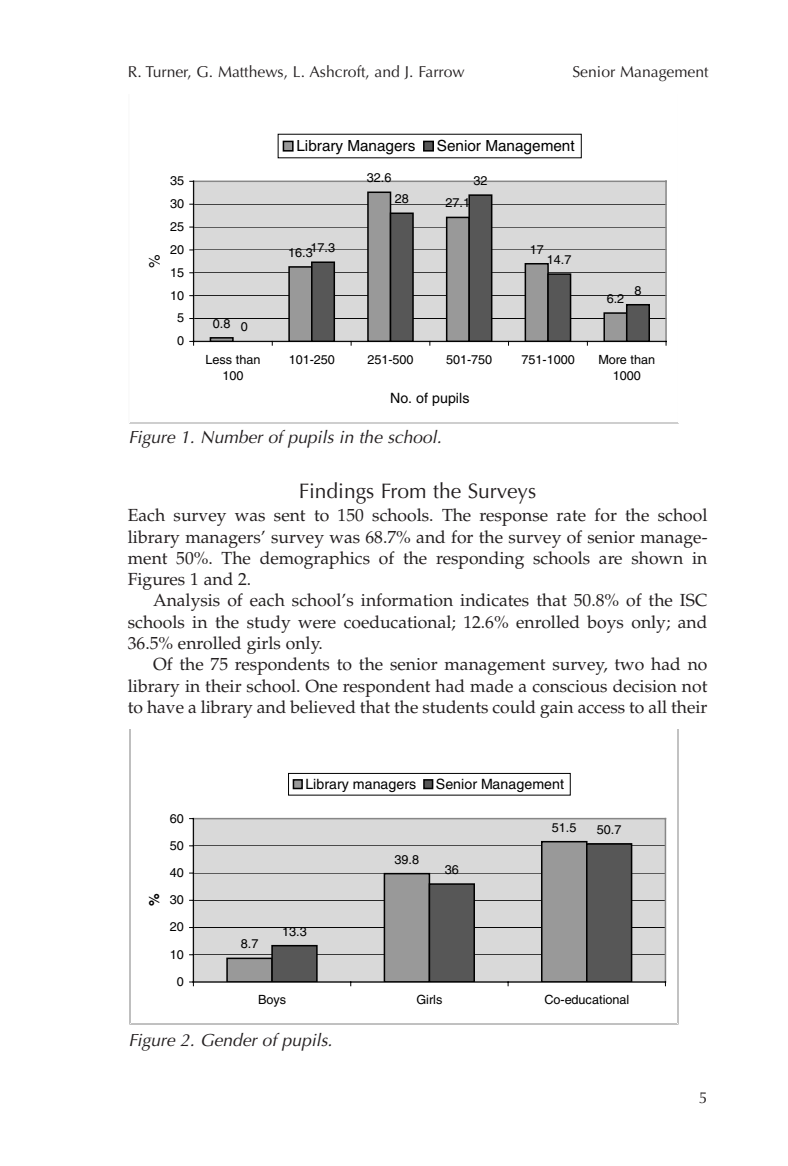
<style>
.page{position:relative;width:788px;height:1166px;background:#fff}
.page>*{position:absolute;margin:0;border:0;box-sizing:border-box;transform-origin:0 0}
.t1{font:21px "Optima";color:#231f20}
.t2{font:17.5px/21.3px "Palatino";color:#231f20;text-align:justify}
.t3{font:italic 17.5px "Optima";color:#231f20}
.t4{font:15.75px "Optima";color:#231f20}
.t5{font:15.22px "Helvetica+FEJDZK";color:#000}
.t6{font:14.17px "Helvetica+WVFWAV";letter-spacing:.005em;color:#000}
.t7{font:14.17px "Helvetica+FEJDZK";letter-spacing:.005em;color:#000}
.t8{font:14.17px "Helvetica Bold+DXNLOR";color:#000}
.t9{font:12.6px/16.1px "Helvetica+FEJDZK";letter-spacing:-.005em;color:#000;text-align:center}
.t10{font:12.6px "Helvetica+WVFWAV";letter-spacing:-.005em;color:#000}
</style>
<div class="page">
<svg style="left:130px;top:133px;width:548px;height:290px"></svg>
<svg style="left:130px;top:729px;width:548px;height:295px"></svg>
<p class="t4" style="left:128px;top:65px;width:338px">R. Turner, G. Matthews, L. Ashcroft, and J. Farrow</p>
<p class="t4" style="left:572px;top:65px;width:138px">Senior Management</p>
<p class="t5" style="left:145px;top:268px;width:15px;rotate:-90deg">%</p>
<p class="t9" style="left:170px;top:173px;width:16px">35</p>
<p class="t9" style="left:170px;top:196px;width:16px">30</p>
<p class="t9" style="left:170px;top:219px;width:16px">25</p>
<p class="t9" style="left:170px;top:241px;width:16px">20</p>
<p class="t9" style="left:170px;top:264px;width:16px">15</p>
<p class="t9" style="left:170px;top:287px;width:16px">10</p>
<p class="t9" style="left:177px;top:310px;width:9px">5</p>
<p class="t9" style="left:177px;top:333px;width:9px">0</p>
<p class="t5" style="left:296px;top:137px;width:120px">Library Managers</p>
<p class="t5" style="left:437px;top:137px;width:139px">Senior Management</p>
<p class="t9" style="left:213px;top:315px;width:19px">0.8</p>
<p class="t9" style="left:241px;top:319px;width:9px">0</p>
<p class="t9" style="left:310px;top:240px;width:26px">17.3</p>
<p class="t9" style="left:288px;top:244px;width:26px">16.3</p>
<p class="t9" style="left:367px;top:170px;width:26px">32.6</p>
<p class="t9" style="left:394px;top:191px;width:16px">28</p>
<p class="t9" style="left:473px;top:173px;width:16px">32</p>
<p class="t9" style="left:445px;top:195px;width:26px">27.1</p>
<p class="t9" style="left:529px;top:241px;width:16px">17</p>
<p class="t9" style="left:547px;top:252px;width:26px">14.7</p>
<p class="t9" style="left:606px;top:290px;width:19px">6.2</p>
<p class="t9" style="left:634px;top:282px;width:9px">8</p>
<p class="t9" style="left:205px;top:351px;width:57px">Less than<br>100</p>
<p class="t9" style="left:289px;top:351px;width:48px">101-250</p>
<p class="t9" style="left:367px;top:351px;width:48px">251-500</p>
<p class="t9" style="left:446px;top:351px;width:48px">501-750</p>
<p class="t9" style="left:521px;top:351px;width:55px">751-1000</p>
<p class="t9" style="left:598px;top:351px;width:58px">More than<br>1000</p>
<p class="t7" style="left:390px;top:390px;width:81px">No. of pupils</p>
<p class="t3" style="left:128px;top:429px;width:318px">Figure 1. Number of pupils in the school.</p>
<p class="t1" style="left:299px;top:482px;width:239px">Findings From the Surveys</p>
<p class="t2" style="left:128px;top:506px;width:581px">Each survey was sent to 150 schools. The response rate for the school library managers’ survey was 68.7% and for the survey of senior manage&shy;ment 50%. The demographics of the responding schools are shown in Figures 1 and 2.</p>
<p class="t2" style="left:128px;top:592px;width:581px;text-indent:25px">Analysis of each school’s information indicates that 50.8% of the ISC schools in the study were coeducational; 12.6% enrolled boys only; and 36.5% enrolled girls only.</p>
<p class="t2" style="left:128px;top:655px;width:581px;text-indent:25px">Of the 75 respondents to the senior management survey, two had no library in their school. One respondent had made a conscious decision not to have a library and believed that the students could gain access to all their</p>
<p class="t8" style="left:149px;top:906px;width:14px;rotate:-90deg">%</p>
<p class="t10" style="left:170px;top:813px;width:16px">60</p>
<p class="t10" style="left:170px;top:840px;width:16px">50</p>
<p class="t10" style="left:170px;top:867px;width:16px">40</p>
<p class="t10" style="left:170px;top:895px;width:16px">30</p>
<p class="t10" style="left:170px;top:922px;width:16px">20</p>
<p class="t10" style="left:170px;top:949px;width:16px">10</p>
<p class="t10" style="left:177px;top:976px;width:9px">0</p>
<p class="t10" style="left:241px;top:939px;width:19px">8.7</p>
<p class="t6" style="left:305px;top:779px;width:112px">Library managers</p>
<p class="t6" style="left:436px;top:779px;width:130px">Senior Management</p>
<p class="t10" style="left:282px;top:926px;width:26px">13.3</p>
<p class="t10" style="left:394px;top:854px;width:26px">39.8</p>
<p class="t10" style="left:444px;top:864px;width:16px">36</p>
<p class="t10" style="left:552px;top:822px;width:26px">51.5</p>
<p class="t10" style="left:596px;top:824px;width:26px">50.7</p>
<p class="t10" style="left:258px;top:995px;width:30px">Boys</p>
<p class="t10" style="left:416px;top:995px;width:27px">Girls</p>
<p class="t10" style="left:544px;top:995px;width:86px">Co-educational</p>
<p class="t3" style="left:128px;top:1032px;width:209px">Figure 2. Gender of pupils.</p>
<p class="t4" style="left:698px;top:1091px;width:10px">5</p>
</div>
